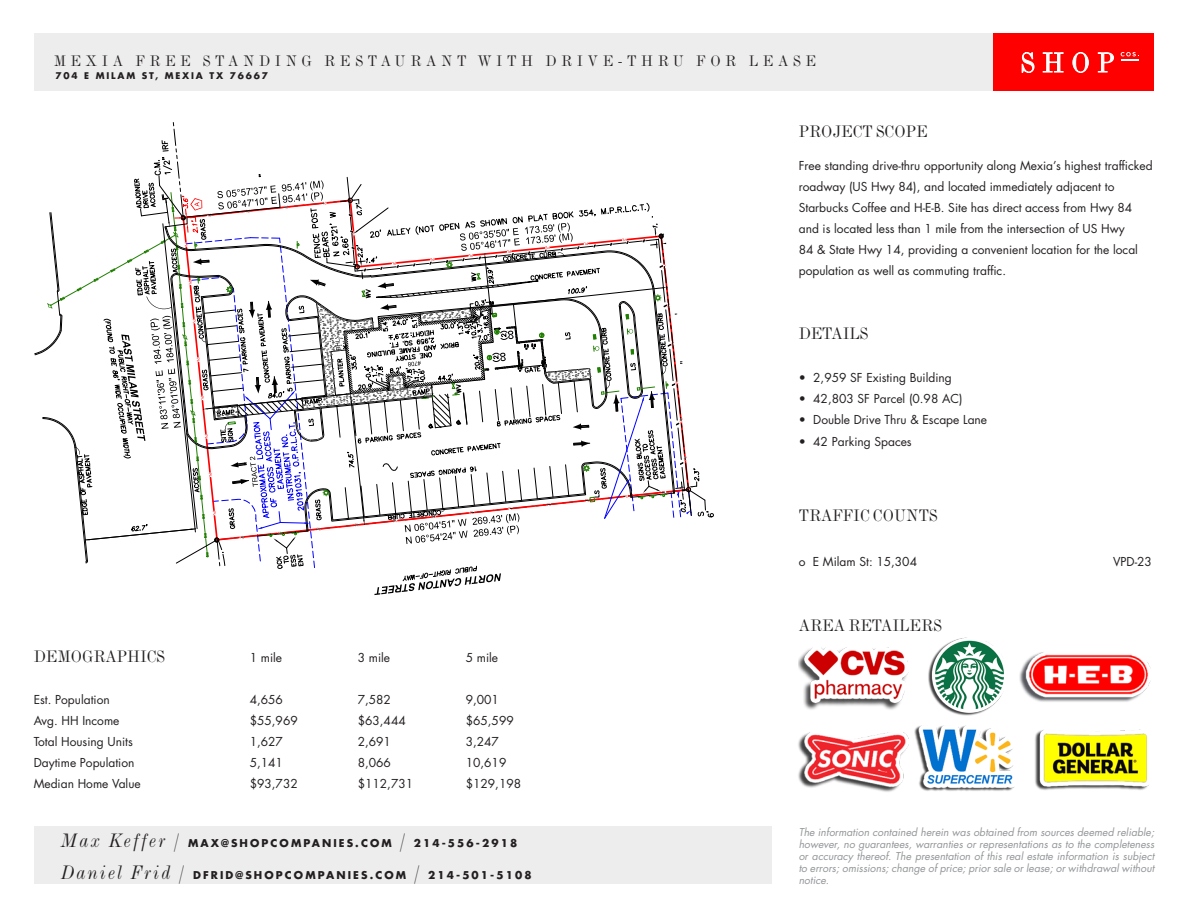
<style>
.page{position:relative;width:1188px;height:918px;background:#fff}
.page>*{position:absolute;margin:0;border:0;box-sizing:border-box;transform-origin:0 0}
.t1{font:condensed 18px "Modern MT Std";color:#231f20}
.t2{font:condensed 16.5px "Modern MT Std";letter-spacing:.28em;color:#231f20}
.t3{font:12px/21px "Futura Std";color:#231f20}
.t4{font:italic 10.5px/12px "Futura Std";color:#939598;text-align:justify}
.t5{font:700 10.5px "Futura Std";letter-spacing:.2em;color:#231f20}
.t6{font:700 9px "Futura Std";letter-spacing:.2em;color:#231f20}
.s1{font-family:"Modern MT Std";font-weight:400;font-style:italic;font-stretch:condensed;font-size:21px}
</style>
<div class="page">
<div style="left:993px;top:34px;width:161px;height:57px;background:#f00"></div>
<svg style="left:1022px;top:52px;width:12px;height:21px"></svg>
<svg style="left:1043px;top:52px;width:21px;height:20px"></svg>
<svg style="left:1072px;top:52px;width:17px;height:21px"></svg>
<svg style="left:1098px;top:52px;width:16px;height:20px"></svg>
<svg style="left:1121px;top:52px;width:18px;height:8px"></svg>
<div style="left:34px;top:34px;width:959px;height:57px;background:#ededed"></div>
<div style="left:34px;top:826px;width:738px;height:57px;background:#ededed"></div>
<img style="left:928px;top:637px;width:76px;height:73px">
<img style="left:1019px;top:652px;width:132px;height:48px">
<img style="left:799px;top:647px;width:110px;height:51px">
<img style="left:798px;top:698px;width:131px;height:94px">
<img style="left:1035px;top:700px;width:114px;height:90px">
<img style="left:915px;top:710px;width:99px;height:82px">
<svg style="left:34px;top:122px;width:680px;height:473px"></svg>
<h2 class="t2" style="left:54px;top:52px;width:763px">MEXIA FREE STANDING RESTAURANT WITH DRIVE-THRU FOR LEASE</h2>
<p class="t6" style="left:56px;top:70px;width:214px">704 E MILAM ST, MEXIA TX 76667</p>
<p class="t1" style="left:799px;top:121px;width:130px">PROJECT SCOPE</p>
<p class="t3" style="left:799px;top:155px;width:355px">Free standing drive-thru opportunity along Mexia’s highest trafficked roadway (US Hwy 84), and located immediately adjacent to Starbucks Coffee and H-E-B. Site has direct access from Hwy 84 and is located less than 1 mile from the intersection of US Hwy<br>84 &amp; State Hwy 14, providing a convenient location for the local population as well as commuting traffic.</p>
<p class="t1" style="left:799px;top:324px;width:71px">DETAILS</p>
<p class="t3" style="left:799px;top:367px;width:155px">• 2,959 SF Existing Building</p>
<p class="t3" style="left:799px;top:388px;width:165px">• 42,803 SF Parcel (0.98 AC)</p>
<p class="t3" style="left:799px;top:409px;width:190px">• Double Drive Thru &amp; Escape Lane</p>
<p class="t3" style="left:799px;top:431px;width:115px">• 42 Parking Spaces</p>
<p class="t1" style="left:799px;top:505px;width:140px">TRAFFIC COUNTS</p>
<p class="t3" style="left:799px;top:551px;width:120px">o E Milam St: 15,304</p>
<p class="t3" style="left:1113px;top:551px;width:40px">VPD-23</p>
<p class="t1" style="left:34px;top:646px;width:133px">DEMOGRAPHICS</p>
<p class="t3" style="left:250px;top:647px;width:34px">1 mile</p>
<p class="t3" style="left:358px;top:647px;width:34px">3 mile</p>
<p class="t3" style="left:466px;top:647px;width:34px">5 mile</p>
<p class="t3" style="left:34px;top:689px;width:78px">Est. Population</p>
<p class="t3" style="left:250px;top:689px;width:35px">4,656</p>
<p class="t3" style="left:358px;top:689px;width:35px">7,582</p>
<p class="t3" style="left:466px;top:689px;width:35px">9,001</p>
<p class="t3" style="left:34px;top:710px;width:87px">Avg. HH Income</p>
<p class="t3" style="left:250px;top:710px;width:50px">$55,969</p>
<p class="t3" style="left:358px;top:710px;width:50px">$63,444</p>
<p class="t3" style="left:466px;top:710px;width:50px">$65,599</p>
<p class="t3" style="left:34px;top:731px;width:101px">Total Housing Units</p>
<p class="t3" style="left:250px;top:731px;width:35px">1,627</p>
<p class="t3" style="left:358px;top:731px;width:35px">2,691</p>
<p class="t3" style="left:466px;top:731px;width:35px">3,247</p>
<p class="t3" style="left:34px;top:752px;width:102px">Daytime Population</p>
<p class="t3" style="left:250px;top:752px;width:35px">5,141</p>
<p class="t3" style="left:358px;top:752px;width:35px">8,066</p>
<p class="t3" style="left:466px;top:752px;width:42px">10,619</p>
<p class="t3" style="left:34px;top:773px;width:109px">Median Home Value</p>
<p class="t3" style="left:250px;top:773px;width:50px">$93,732</p>
<p class="t3" style="left:358px;top:773px;width:57px">$112,731</p>
<p class="t3" style="left:466px;top:773px;width:57px">$129,198</p>
<p class="t5" style="left:61px;top:836px;width:458px"><span class="s1">Max Keffer /</span> MAX@SHOPCOMPANIES.COM <span class="s1">/</span> 214-556-2918</p>
<p class="t5" style="left:61px;top:868px;width:472px"><span class="s1">Daniel Frid /</span> DFRID@SHOPCOMPANIES.COM <span class="s1">/</span> 214-501-5108</p>
<p class="t1" style="left:799px;top:615px;width:145px">AREA RETAILERS</p>
<p class="t4" style="left:799px;top:826px;width:357px">The information contained herein was obtained from sources deemed reliable; however, no guarantees, warranties or representations as to the completeness or accuracy thereof. The presentation of this real estate information is subject to errors; omissions; change of price; prior sale or lease; or withdrawal without notice.</p>
</div>
